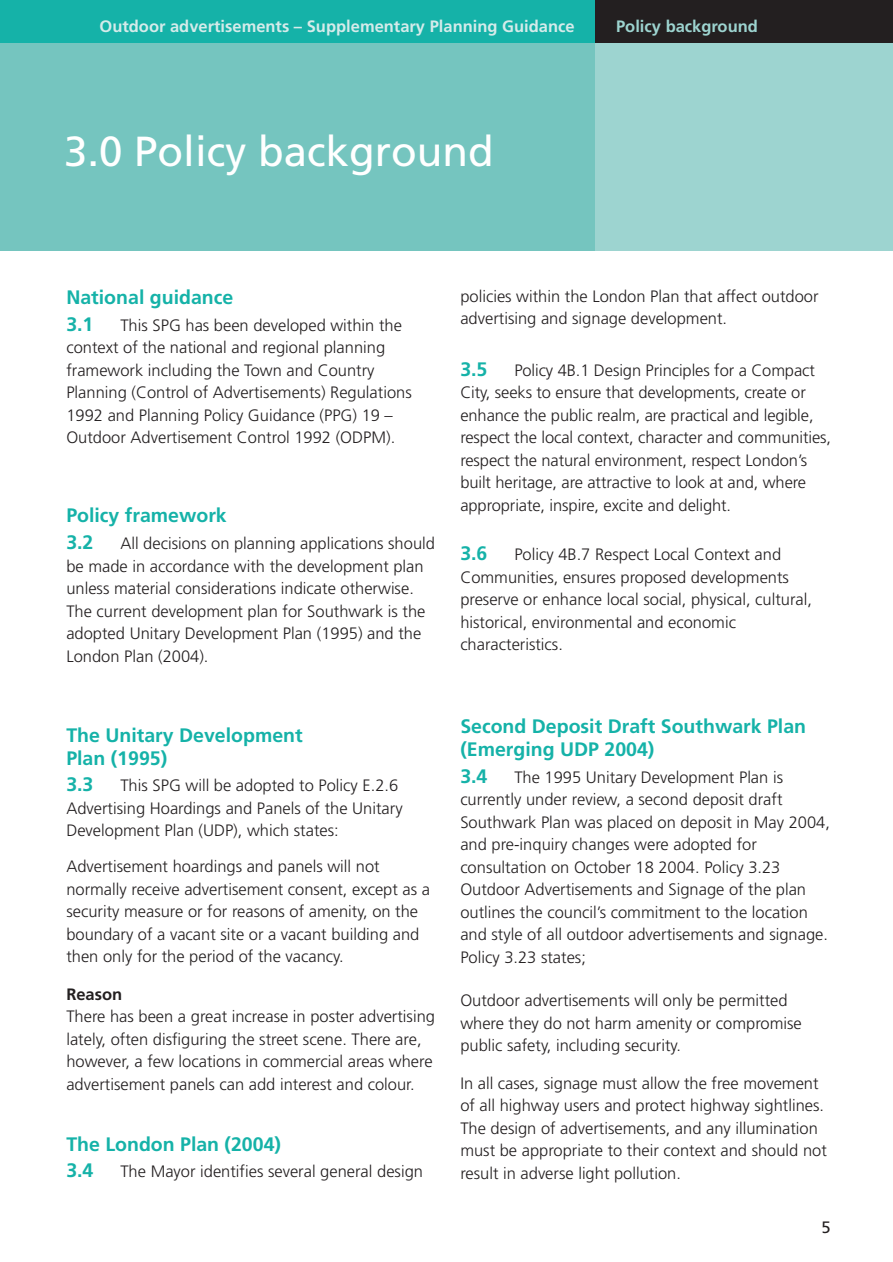
<style>
.page{position:relative;width:893px;height:1262px;background:#fff}
.page>*{position:absolute;margin:0;border:0;box-sizing:border-box;transform-origin:0 0}
.t1{font:42px "Frutiger";color:#fff}
.t2{font:700 19.5px/22.5px "Frutiger";color:#15b2a8}
.t3{font:300 16.5px/22.5px "Frutiger";color:#231f20}
.t4{font:700 16.5px "Frutiger";color:#d5ebea}
.t5{font:700 16.5px "Frutiger";color:#9dd4d0}
.t6{font:700 16.5px "Frutiger";color:#231f20}
.t7{font:16.5px "Frutiger";color:#231f20}
</style>
<div class="page">
<div style="left:0;top:40px;width:892px;height:211px;background:#75c5bf"></div>
<div style="left:0;top:0;width:596px;height:43px;background:#15b2a8"></div>
<div style="left:595px;top:0;width:297px;height:251px;background:#9dd4d0"></div>
<div style="left:595px;top:0;width:297px;height:43px;background:#231f20"></div>
<p class="t4" style="left:99px;top:19px;width:476px">Outdoor advertisements – Supplementary Planning Guidance</p>
<p class="t5" style="left:616px;top:19px;width:143px">Policy background</p>
<p class="t1" style="left:64px;top:134px;width:431px">3.0 Policy background</p>
<h3 class="t2" style="left:66px;top:287px;width:168px">National guidance</h3>
<p class="t2" style="left:66px;top:314px;width:29px">3.1</p>
<p class="t3" style="left:66px;top:315px;width:347px;text-indent:54px">This SPG has been developed within the context of the national and regional planning framework including the Town and Country Planning (Control of Advertisements) Regulations 1992 and Planning Policy Guidance (PPG) 19 – Outdoor Advertisement Control 1992 (ODPM).</p>
<h3 class="t2" style="left:66px;top:506px;width:162px">Policy framework</h3>
<p class="t2" style="left:66px;top:532px;width:29px">3.2</p>
<p class="t3" style="left:66px;top:533px;width:370px;text-indent:54px">All decisions on planning applications should be made in accordance with the development plan unless material considerations indicate otherwise.<br>The current development plan for Southwark is the adopted Unitary Development Plan (1995) and the London Plan (2004).</p>
<h3 class="t2" style="left:66px;top:725px;width:238px">The Unitary Development<br>Plan (1995)</h3>
<p class="t2" style="left:66px;top:774px;width:29px">3.3</p>
<p class="t3" style="left:66px;top:775px;width:338px;text-indent:54px">This SPG will be adopted to Policy E.2.6<br>Advertising Hoardings and Panels of the Unitary<br>Development Plan (UDP), which states:</p>
<p class="t3" style="left:66px;top:856px;width:365px">Advertisement hoardings and panels will not normally receive advertisement consent, except as a security measure or for reasons of amenity, on the boundary of a vacant site or a vacant building and then only for the period of the vacancy.</p>
<h4 class="t6" style="left:66px;top:987px;width:57px">Reason</h4>
<p class="t3" style="left:66px;top:1006px;width:370px">There has been a great increase in poster advertising lately, often disfiguring the street scene. There are, however, a few locations in commercial areas where advertisement panels can add interest and colour.</p>
<h3 class="t2" style="left:66px;top:1134px;width:216px">The London Plan (2004)</h3>
<p class="t2" style="left:66px;top:1160px;width:29px">3.4</p>
<p class="t3" style="left:120px;top:1161px;width:304px">The Mayor identifies several general design</p>
<p class="t3" style="left:460px;top:286px;width:360px">policies within the London Plan that affect outdoor advertising and signage development.</p>
<p class="t2" style="left:460px;top:359px;width:29px">3.5</p>
<p class="t3" style="left:460px;top:360px;width:372px;text-indent:54px">Policy 4B.1 Design Principles for a Compact City, seeks to ensure that developments, create or enhance the public realm, are practical and legible, respect the local context, character and communities, respect the natural environment, respect London’s built heritage, are attractive to look at and, where appropriate, inspire, excite and delight.</p>
<p class="t2" style="left:460px;top:543px;width:29px">3.6</p>
<p class="t3" style="left:460px;top:544px;width:353px;text-indent:54px">Policy 4B.7 Respect Local Context and Communities, ensures proposed developments preserve or enhance local social, physical, cultural, historical, environmental and economic characteristics.</p>
<h3 class="t2" style="left:460px;top:717px;width:347px">Second Deposit Draft Southwark Plan (Emerging UDP 2004)</h3>
<p class="t2" style="left:460px;top:766px;width:29px">3.4</p>
<p class="t3" style="left:460px;top:767px;width:371px;text-indent:54px">The 1995 Unitary Development Plan is currently under review, a second deposit draft Southwark Plan was placed on deposit in May 2004, and pre-inquiry changes were adopted for consultation on October 18 2004. Policy 3.23<br>Outdoor Advertisements and Signage of the plan outlines the council’s commitment to the location and style of all outdoor advertisements and signage.<br>Policy 3.23 states;</p>
<p class="t3" style="left:460px;top:990px;width:343px">Outdoor advertisements will only be permitted where they do not harm amenity or compromise public safety, including security.</p>
<p class="t3" style="left:460px;top:1072px;width:368px">In all cases, signage must allow the free movement of all highway users and protect highway sightlines.<br>The design of advertisements, and any illumination must be appropriate to their context and should not result in adverse light pollution.</p>
<p class="t7" style="left:821px;top:1220px;width:11px">5</p>
</div>
